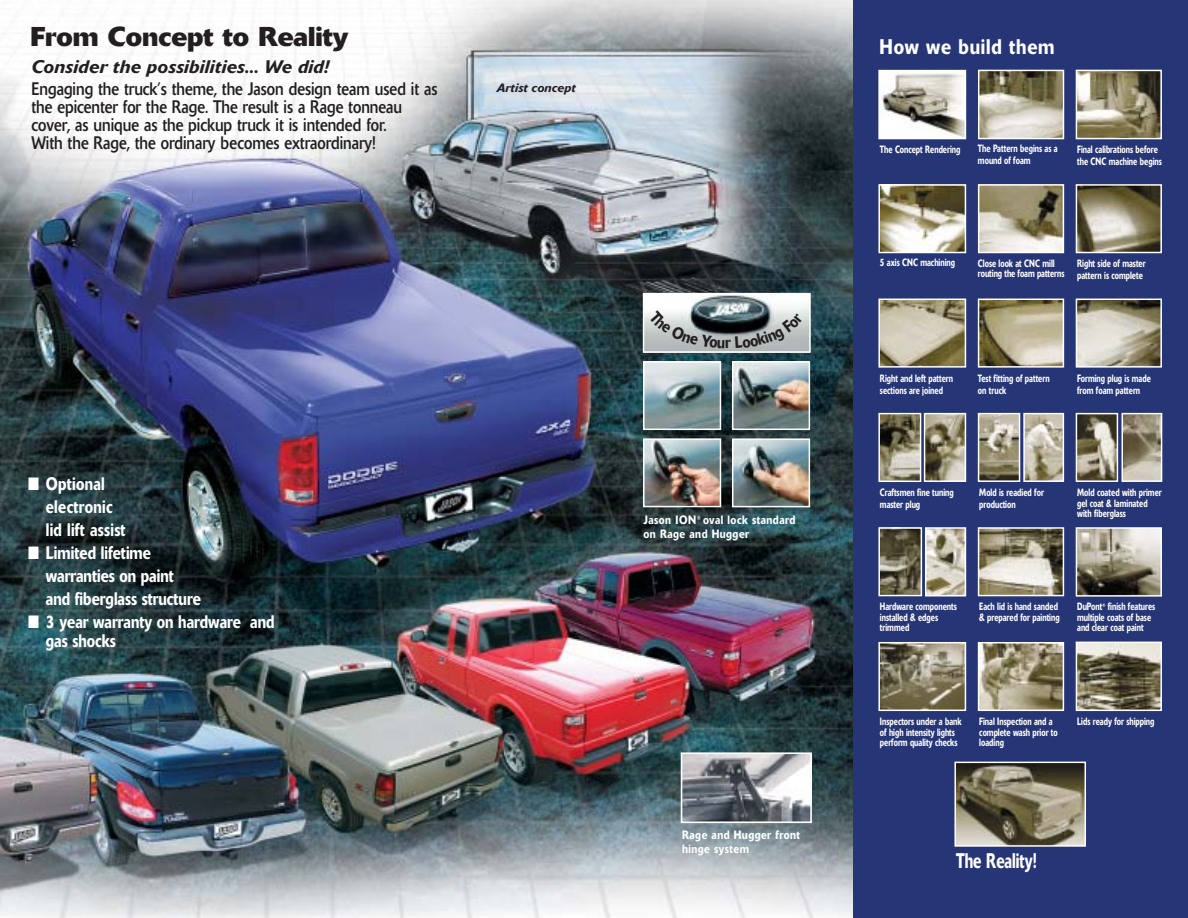
<style>
.page{position:relative;width:1188px;height:918px;background:#fff}
.page>*{position:absolute;margin:0;border:0;box-sizing:border-box;transform-origin:0 0}
.t1{font:700 27px "Delta";color:#231f20}
.t2{font:500 21px "Delta";letter-spacing:.045em;color:#fff;scale:.85 1}
.t3{font:500 21px "Delta";color:#fff;scale:.7 1}
.t4{font:18px/18px "Delta";color:#231f20;scale:.85 1}
.t5{font:500 18px/23px "Delta";color:#fff;scale:.8 1}
.t6{font:italic 500 18px "Delta";letter-spacing:.005em;color:#231f20}
.t7{font:500 18px/23px "Delta";letter-spacing:.02em;color:#fff;scale:.8 1}
.t8{font:500 16.35px "Delta";color:#231f20;scale:.85 1}
.t9{font:500 12px/14.4px "Delta";letter-spacing:.045em;color:#fff;scale:.85 1}
.t10{font:italic 500 12px "Delta";color:#231f20}
.t11{font:500 10.5px/10.5px "Delta";color:#fff;scale:.7 1}
</style>
<div class="page">
<img style="left:0;top:0;width:854px;height:918px">
<img style="left:646px;top:364px;width:72px;height:63px">
<div style="left:643px;top:361px;width:78px;height:69px;border:2px solid #fff"></div>
<div style="left:854px;top:0;width:334px;height:918px;background:#263575"></div>
<img style="left:684px;top:755px;width:125px;height:65px">
<div style="left:681px;top:752px;width:131px;height:71px;border:2px solid #fff"></div>
<img style="left:881px;top:73px;width:82px;height:63px">
<div style="left:878px;top:70px;width:88px;height:69px;border:2px solid #fff"></div>
<img style="left:981px;top:73px;width:80px;height:63px">
<div style="left:978px;top:70px;width:86px;height:69px;border:2px solid #fff"></div>
<img style="left:1079px;top:73px;width:80px;height:63px">
<div style="left:1076px;top:70px;width:86px;height:69px;border:2px solid #fff"></div>
<img style="left:881px;top:187px;width:82px;height:63px">
<div style="left:878px;top:184px;width:88px;height:69px;border:2px solid #fff"></div>
<img style="left:981px;top:187px;width:80px;height:63px">
<div style="left:978px;top:184px;width:86px;height:69px;border:2px solid #fff"></div>
<img style="left:1079px;top:187px;width:80px;height:63px">
<div style="left:1076px;top:184px;width:86px;height:69px;border:2px solid #fff"></div>
<img style="left:881px;top:416px;width:37px;height:63px">
<div style="left:878px;top:413px;width:43px;height:69px;border:2px solid #fff"></div>
<img style="left:1079px;top:302px;width:80px;height:63px">
<div style="left:1076px;top:299px;width:86px;height:69px;border:2px solid #fff"></div>
<img style="left:981px;top:416px;width:36px;height:63px">
<div style="left:978px;top:413px;width:42px;height:69px;border:2px solid #fff"></div>
<img style="left:1079px;top:530px;width:80px;height:64px">
<div style="left:1076px;top:527px;width:86px;height:70px;border:2px solid #fff"></div>
<img style="left:928px;top:530px;width:35px;height:63px">
<div style="left:925px;top:527px;width:41px;height:69px;border:2px solid #fff"></div>
<img style="left:1079px;top:645px;width:80px;height:63px">
<div style="left:1076px;top:642px;width:86px;height:69px;border:2px solid #fff"></div>
<img style="left:927px;top:416px;width:36px;height:63px">
<div style="left:924px;top:413px;width:42px;height:69px;border:2px solid #fff"></div>
<img style="left:1026px;top:416px;width:35px;height:63px">
<div style="left:1023px;top:413px;width:41px;height:69px;border:2px solid #fff"></div>
<img style="left:881px;top:645px;width:82px;height:63px">
<div style="left:878px;top:642px;width:88px;height:69px;border:2px solid #fff"></div>
<img style="left:981px;top:302px;width:80px;height:63px">
<div style="left:978px;top:299px;width:86px;height:69px;border:2px solid #fff"></div>
<img style="left:881px;top:302px;width:82px;height:63px">
<div style="left:878px;top:299px;width:88px;height:69px;border:2px solid #fff"></div>
<img style="left:1079px;top:416px;width:36px;height:63px">
<div style="left:1076px;top:413px;width:42px;height:69px;border:2px solid #fff"></div>
<img style="left:1125px;top:416px;width:34px;height:63px">
<div style="left:1122px;top:413px;width:40px;height:69px;border:2px solid #fff"></div>
<img style="left:881px;top:530px;width:38px;height:63px">
<div style="left:878px;top:527px;width:44px;height:69px;border:2px solid #fff"></div>
<img style="left:981px;top:530px;width:80px;height:63px">
<div style="left:978px;top:527px;width:86px;height:69px;border:2px solid #fff"></div>
<img style="left:981px;top:645px;width:80px;height:63px">
<div style="left:978px;top:642px;width:86px;height:69px;border:2px solid #fff"></div>
<img style="left:957px;top:765px;width:126px;height:79px">
<div style="left:954px;top:762px;width:132px;height:85px;border:2px solid #fff"></div>
<img style="left:735px;top:364px;width:72px;height:63px">
<div style="left:732px;top:361px;width:78px;height:69px;border:2px solid #fff"></div>
<img style="left:646px;top:441px;width:72px;height:63px">
<div style="left:643px;top:438px;width:78px;height:69px;border:2px solid #fff"></div>
<img style="left:735px;top:441px;width:72px;height:63px">
<div style="left:732px;top:438px;width:78px;height:69px;border:2px solid #fff"></div>
<img style="left:646px;top:296px;width:162px;height:54px">
<div style="left:643px;top:293px;width:168px;height:60px;border:2px solid #fff"></div>
<svg style="left:649px;top:310px;width:76px;height:39px;background:#a3aaaa"></svg>
<svg style="left:735px;top:314px;width:68px;height:34px;background:#979e9e"></svg>
<h1 class="t1" style="left:30px;top:27px;width:320px">From Concept to Reality</h1>
<h3 class="t6" style="left:32px;top:61px;width:299px">Consider the possibilities... We did!</h3>
<h3 class="t4" style="left:32px;top:81px;width:479px">Engaging the truck’s theme, the Jason design team used it as the epicenter for the Rage. The result is a Rage tonneau cover, as unique as the pickup truck it is intended for.<br>With the Rage, the ordinary becomes extraordinary!</h3>
<p class="t10" style="left:497px;top:83px;width:81px">Artist concept</p>
<h3 class="t7" style="left:46px;top:474px;width:101px;text-indent:-18px">■ Optional electronic lid lift assist</h3>
<h3 class="t5" style="left:46px;top:543px;width:195px;text-indent:-18px">■ Limited lifetime warranties on paint and fiberglass structure</h3>
<h3 class="t5" style="left:46px;top:613px;width:287px;line-height:19.5px;text-indent:-18px">■ 3 year warranty on hardware and gas shocks</h3>
<h3 class="t8" style="left:725px;top:337px;width:8px">r</h3>
<p class="t9" style="left:644px;top:515px;width:180px;line-height:13.5px">Jason ION<sup>®</sup> oval lock standard on Rage and Hugger</p>
<p class="t9" style="left:682px;top:829px;width:140px">Rage and Hugger front hinge system</p>
<h2 class="t2" style="left:880px;top:39px;width:207px">How we build them</h2>
<p class="t11" style="left:880px;top:145px;width:116px">The Concept Rendering</p>
<p class="t11" style="left:978px;top:144px;width:115px;line-height:12px">The Pattern begins as a mound of foam</p>
<p class="t11" style="left:1077px;top:145px;width:122px;line-height:12px">Final calibrations before the CNC machine begins</p>
<p class="t11" style="left:880px;top:259px;width:109px">5 axis CNC machining</p>
<p class="t11" style="left:978px;top:259px;width:125px">Close look at CNC mill routing the foam patterns</p>
<p class="t11" style="left:1077px;top:258px;width:99px;line-height:12px">Right side of master pattern is complete</p>
<p class="t11" style="left:880px;top:373px;width:106px;line-height:12px">Right and left pattern sections are joined</p>
<p class="t11" style="left:978px;top:373px;width:104px;line-height:12px">Test fitting of pattern on truck</p>
<p class="t11" style="left:1077px;top:373px;width:107px;line-height:12px">Forming plug is made from foam pattern</p>
<p class="t11" style="left:880px;top:487px;width:107px;line-height:12px">Craftsmen fine tuning master plug</p>
<p class="t11" style="left:979px;top:487px;width:94px;line-height:12px">Mold is readied for production</p>
<p class="t11" style="left:1077px;top:488px;width:122px">Mold coated with primer gel coat &amp; laminated with fiberglass</p>
<p class="t11" style="left:880px;top:603px;width:111px">Hardware components installed &amp; edges trimmed</p>
<p class="t11" style="left:979px;top:603px;width:116px">Each lid is hand sanded &amp; prepared for painting</p>
<p class="t11" style="left:1077px;top:603px;width:113px">DuPont<sup>®</sup> finish features multiple coats of base and clear coat paint</p>
<p class="t11" style="left:880px;top:717px;width:118px">Inspectors under a bank of high intensity lights perform quality checks</p>
<p class="t11" style="left:979px;top:717px;width:114px">Final Inspection and a complete wash prior to loading</p>
<p class="t11" style="left:1077px;top:717px;width:112px">Lids ready for shipping</p>
<h2 class="t3" style="left:956px;top:853px;width:117px">The Reality!</h2>
</div>
